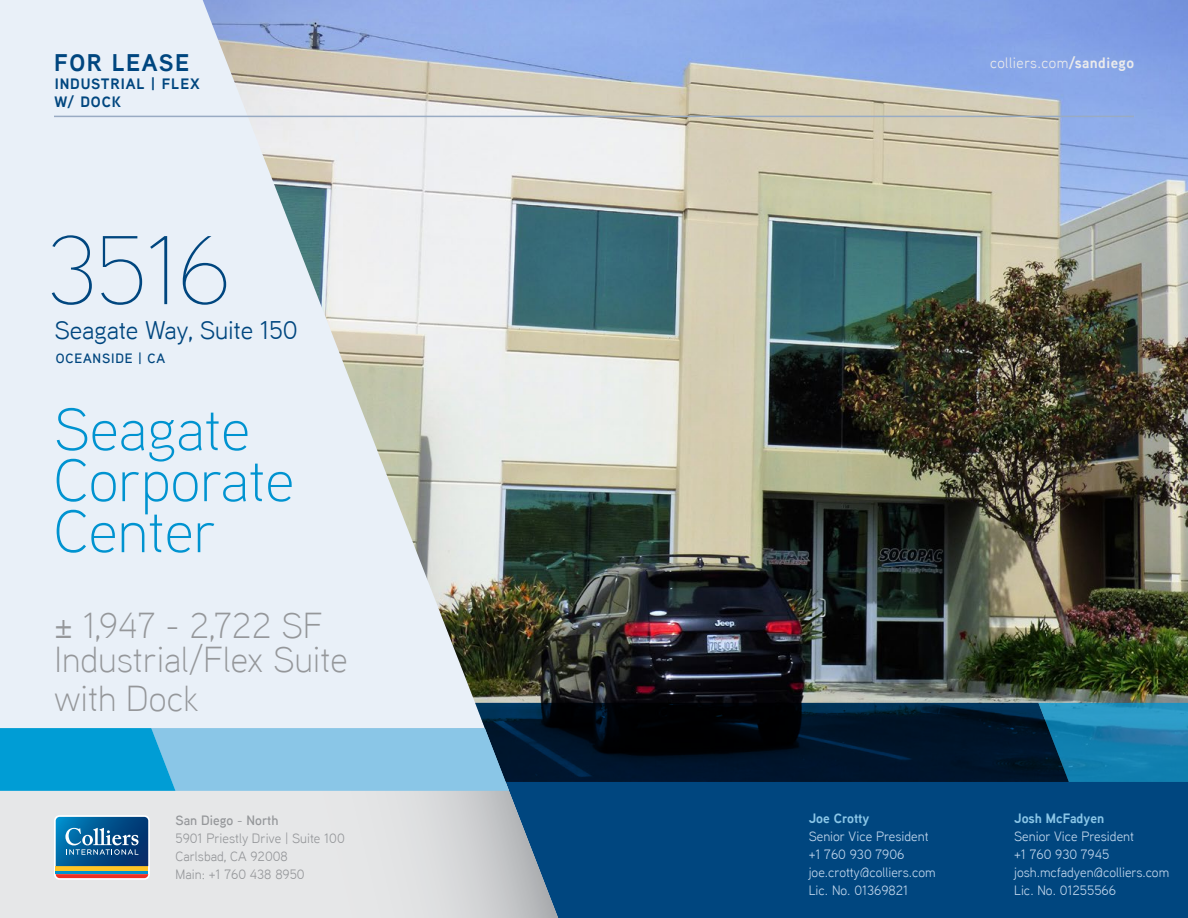
<style>
.page{position:relative;width:1188px;height:918px;background:#fff}
.page>*{position:absolute;margin:0;border:0;box-sizing:border-box;transform-origin:0 0}
.t1{font:100 97.5px "Aaux Next";color:#00467f}
.t2{font:300 60px/51px "Aaux Next";color:#0093d0}
.t3{font:300 36px/34.5px "Aaux Next";color:#95979a}
.t4{font:25.5px "Aaux Next";letter-spacing:-.01em;color:#00467f}
.t5{font:700 24px "Aaux Next";letter-spacing:.06em;color:#00467f}
.t6{font:700 15px/18px "Aaux Next";letter-spacing:.06em;color:#00467f}
.t7{font:15px "Aaux Next";letter-spacing:.03em;color:#ebebec}
.t8{font:13.5px/18px "Aaux Next";color:#c2d7ed}
.t9{font:13.5px/18px "Aaux Next";color:#95979a}
.t10{font:700 13.5px "Aaux Next";color:#8ac6e7}
.t11{font:600 13.5px "Aaux Next";color:#95979a}
.t12{font:600 13.5px "Aaux Next";letter-spacing:.06em;color:#00467f}
.s1{font-weight:400}
.s2{font-weight:700}
</style>
<div class="page">
<div style="left:0;top:0;width:488px;height:728px;background:#e9f0f8"></div>
<img style="left:203px;top:0;width:985px;height:703px">
<div style="left:558px;top:782px;width:630px;height:136px;background:#00467f"></div>
<svg style="left:0;top:782px;width:558px;height:136px;background:#d2d7dc"></svg>
<svg style="left:54px;top:815px;width:96px;height:65px;background:#4d7996"></svg>
<svg style="left:475px;top:703px;width:563px;height:79px;background:#001224"></svg>
<svg style="left:1038px;top:703px;width:150px;height:79px;background:#187aa6"></svg>
<svg style="left:0;top:728px;width:509px;height:63px;background:#5bb4dc"></svg>
<hr style="left:54px;top:116px;width:1080px;height:1px;background:#99abc3">
<h3 class="t5" style="left:54px;top:45px;width:137px">FOR LEASE</h3>
<p class="t6" style="left:55px;top:74px;width:147px">INDUSTRIAL | FLEX<br>W/ DOCK</p>
<h1 class="t1" style="left:46px;top:206px;width:186px">3516</h1>
<h3 class="t4" style="left:55px;top:313px;width:245px">Seagate Way, Suite 150</h3>
<p class="t12" style="left:56px;top:349px;width:111px">OCEANSIDE | CA</p>
<h2 class="t2" style="left:54px;top:401px;width:242px">Seagate<br>Corporate<br>Center</h2>
<h3 class="t3" style="left:54px;top:607px;width:295px"><span class="s1">±</span> 1,947 - 2,722 SF<br>Industrial/Flex Suite</h3>
<h3 class="t3" style="left:54px;top:680px;width:146px">with Dock</h3>
<p class="t11" style="left:176px;top:811px;width:104px">San Diego - North</p>
<p class="t9" style="left:176px;top:828px;width:171px">5901 Priestly Drive | Suite 100<br>Carlsbad, CA 92008<br>Main: +1 760 438 8950</p>
<p class="t7" style="left:990px;top:53px;width:146px">colliers.com<span class="s2">/sandiego</span></p>
<p class="t10" style="left:809px;top:808px;width:62px">Joe Crotty</p>
<p class="t8" style="left:809px;top:827px;width:128px">Senior Vice President +1 760 930 7906 joe.crotty@colliers.com<br>Lic. No. 01369821</p>
<p class="t10" style="left:1014px;top:808px;width:92px">Josh McFadyen</p>
<p class="t8" style="left:1014px;top:827px;width:157px">Senior Vice President<br>+1 760 930 7945 josh.mcfadyen@colliers.com<br>Lic. No. 01255566</p>
</div>
